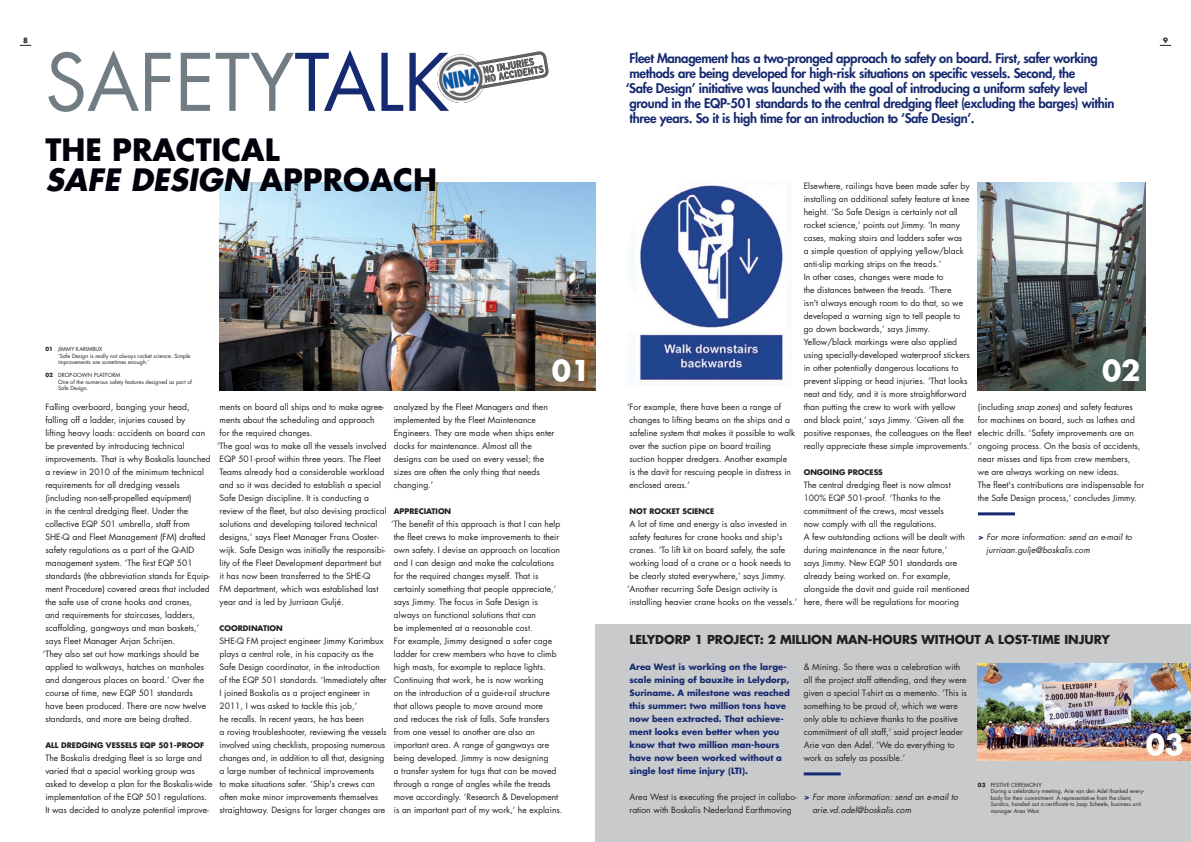
<style>
.page{position:relative;width:1191px;height:842px;background:#fff}
.page>*{position:absolute;margin:0;border:0;box-sizing:border-box;transform-origin:0 0}
.t1{font:77px "Futura Std";color:#717d83}
.t2{font:700 30px/30px "Futura Std";color:#00010a}
.t3{font:700 28px "Futura Std";color:#fff}
.t4{font:800 13px/15px "Futura Std";letter-spacing:-.025em;color:#162a71}
.t5{font:700 12px "Futura Std";letter-spacing:-.005em;color:#231f20}
.t6{font:8.5px/13px "Futura Std";color:#231f20}
.t7{font:700 8.5px/13px "Futura Std";color:#162a71}
.t8{font:italic 8.5px/13px "Futura Std";color:#231f20}
.t9{font:700 7.5px "Futura Std";color:#231f20}
.t10{font:700 7px "Futura Std";color:#231f20}
.t11{font:5.5px/6.5px "Futura Std";color:#231f20}
.s1{color:#162a71}
.s2{font-style:italic}
.s3{font-weight:700}
.s4{font-weight:700;color:#162a71}
</style>
<div class="page">
<svg style="left:1159px;top:45px;width:12px;height:1px"></svg>
<img style="left:437px;top:51px;width:111px;height:52px">
<hr style="left:978px;top:512px;width:37px;height:3px;background:#162a71">
<img style="left:219px;top:182px;width:376px;height:208px">
<div style="left:595px;top:624px;width:596px;height:218px;background:#c9cacc"></div>
<img style="left:978px;top:663px;width:213px;height:98px">
<img style="left:978px;top:182px;width:167px;height:208px">
<img style="left:639px;top:185px;width:145px;height:198px">
<hr style="left:803px;top:772px;width:37px;height:3px;background:#162a71">
<p class="t10" style="left:23px;top:37px;width:6px">8</p>
<p class="t10" style="left:1163px;top:37px;width:6px">9</p>
<h1 class="t1" style="left:45px;top:47px;width:405px">SAFETY<span class="s1">TALK</span></h1>
<p class="t4" style="left:625px;top:52px;width:490px">Fleet Management has a two-pronged approach to safety on board. First, safer working methods are being developed for high-risk situations on specific vessels. Second, the<br>‘Safe Design’ initiative was launched with the goal of introducing a uniform safety level ground in the EQP-501 standards to the central dredging fleet (excluding the barges) within three years. So it is high time for an introduction to ‘Safe Design’.</p>
<h2 class="t2" style="left:45px;top:138px;width:393px">THE PRACTICAL<br><span class="s2">SAFE DESIGN</span> APPROACH</h2>
<p class="t11" style="left:58px;top:347px;width:134px;text-indent:-13px"><span class="s3">01</span> JIMMY KARIMBUX<br>‘Safe Design is really not always rocket science. Simple improvements are sometimes enough.’</p>
<p class="t11" style="left:58px;top:373px;width:135px;text-indent:-13px"><span class="s3">02</span> DROP-DOWN PLATFORM<br>One of the numerous safety features designed as part of<br>Safe Design.</p>
<h3 class="t3" style="left:552px;top:358px;width:40px">01</h3>
<p class="t6" style="left:394px;top:401px;width:162px">analyzed by the Fleet Managers and then implemented by the Fleet Maintenance Engineers. They are made when ships enter docks for maintenance. Almost all the designs can be used on every vessel; the sizes are often the only thing that needs changing.’</p>
<p class="t9" style="left:394px;top:508px;width:59px">APPRECIATION</p>
<p class="t6" style="left:391px;top:518px;width:173px">‘The benefit of this approach is that I can help the fleet crews to make improvements to their own safety. I devise an approach on location and I can design and make the calculations for the required changes myself. That is certainly something that people appreciate,’ says Jimmy. The focus in Safe Design is always on functional solutions that can<br>be implemented at a reasonable cost.<br>For example, Jimmy designed a safer cage ladder for crew members who have to climb high masts, for example to replace lights.<br>Continuing that work, he is now working<br>on the introduction of a guide-rail structure that allows people to move around more<br>and reduces the risk of falls. Safe transfers from one vessel to another are also an important area. A range of gangways are being developed. Jimmy is now designing<br>a transfer system for tugs that can be moved through a range of angles while the treads move accordingly. ‘Research &amp; Development is an important part of my work,’ he explains.</p>
<p class="t6" style="left:217px;top:401px;width:171px">ments on board all ships and to make agree&shy;ments about the scheduling and approach<br>for the required changes.<br>‘The goal was to make all the vessels involved EQP 501-proof within three years. The Fleet Teams already had a considerable workload and so it was decided to establish a special Safe Design discipline. It is conducting a review of the fleet, but also devising practical solutions and developing tailored technical designs,’ says Fleet Manager Frans Ooster&shy;wijk. Safe Design was initially the responsibi&shy;lity of the Fleet Development department but<br>it has now been transferred to the SHE-Q<br>FM department, which was established last year and is led by Jurriaan Guljé.</p>
<p class="t9" style="left:219px;top:625px;width:65px">COORDINATION</p>
<p class="t6" style="left:219px;top:635px;width:169px">SHE-Q FM project engineer Jimmy Karimbux plays a central role, in his capacity as the Safe Design coordinator, in the introduction of the EQP 501 standards. ‘Immediately after I joined Boskalis as a project engineer in 2011, I was asked to tackle this job,’<br>he recalls. In recent years, he has been<br>a roving troubleshooter, reviewing the vessels involved using checklists, proposing numerous changes and, in addition to all that, designing a large number of technical improvements<br>to make situations safer. ‘Ship's crews can often make minor improvements themselves straightaway. Designs for larger changes are</p>
<p class="t6" style="left:43px;top:401px;width:169px">Falling overboard, banging your head, falling off a ladder, injuries caused by<br>lifting heavy loads: accidents on board can be prevented by introducing technical improvements. That is why Boskalis launched a review in 2010 of the minimum technical requirements for all dredging vessels (including non-self-propelled equipment)<br>in the central dredging fleet. Under the collective EQP 501 umbrella, staff from SHE-Q and Fleet Management (FM) drafted safety regulations as a part of the Q-AID management system. ‘The first EQP 501 standards (the abbreviation stands for Equip&shy;ment Procedure) covered areas that included the safe use of crane hooks and cranes,<br>and requirements for staircases, ladders, scaffolding, gangways and man baskets,’ says Fleet Manager Arjan Schrijen.<br>‘They also set out how markings should be applied to walkways, hatches on manholes and dangerous places on board.’ Over the course of time, new EQP 501 standards<br>have been produced. There are now twelve standards, and more are being drafted.</p>
<p class="t9" style="left:45px;top:742px;width:160px">ALL DREDGING VESSELS EQP 501-PROOF</p>
<p class="t6" style="left:45px;top:752px;width:169px">The Boskalis dredging fleet is so large and varied that a special working group was asked to develop a plan for the Boskalis-wide implementation of the EQP 501 regulations.<br>It was decided to analyze potential improve-</p>
<p class="t6" style="left:803px;top:180px;width:170px">Elsewhere, railings have been made safer by installing an additional safety feature at knee height. ‘So Safe Design is certainly not all rocket science,’ points out Jimmy. ‘In many cases, making stairs and ladders safer was<br>a simple question of applying yellow/black anti-slip marking strips on the treads.’<br>In other cases, changes were made to<br>the distances between the treads. ‘There<br>isn't always enough room to do that, so we developed a warning sign to tell people to go down backwards,’ says Jimmy.<br>Yellow/black markings were also applied using specially-developed waterproof stickers in other potentially dangerous locations to prevent slipping or head injuries. ‘That looks neat and tidy, and it is more straightforward than putting the crew to work with yellow and black paint,’ says Jimmy. ‘Given all the positive responses, the colleagues on the fleet really appreciate these simple improvements.’</p>
<p class="t9" style="left:803px;top:469px;width:81px">ONGOING PROCESS</p>
<p class="t6" style="left:803px;top:479px;width:167px">The central dredging fleet is now almost 100% EQP 501-proof. ‘Thanks to the commitment of the crews, most vessels<br>now comply with all the regulations.<br>A few outstanding actions will be dealt with during maintenance in the near future,’<br>says Jimmy. New EQP 501 standards are already being worked on. For example, alongside the davit and guide rail mentioned here, there will be regulations for mooring</p>
<h3 class="t3" style="left:1102px;top:358px;width:40px">02</h3>
<p class="t6" style="left:978px;top:401px;width:168px">(including <span class="s2">snap zones</span>) and safety features for machines on board, such as lathes and electric drills. ‘Safety improvements are an ongoing process. On the basis of accidents, near misses and tips from crew members,<br>we are always working on new ideas.<br>The fleet's contributions are indispensable for the Safe Design process,’ concludes Jimmy.</p>
<p class="t8" style="left:986px;top:531px;width:147px;text-indent:-8px"><span class="s4">&gt;</span> For more information: send an e-mail to jurriaan.gulje@boskalis.com</p>
<p class="t6" style="left:627px;top:401px;width:169px">‘For example, there have been a range of changes to lifting beams on the ships and a safeline system that makes it possible to walk over the suction pipe on board trailing suction hopper dredgers. Another example<br>is the davit for rescuing people in distress in enclosed areas.’</p>
<p class="t9" style="left:629px;top:508px;width:86px">NOT ROCKET SCIENCE</p>
<p class="t6" style="left:627px;top:518px;width:172px">A lot of time and energy is also invested in safety features for crane hooks and ship's cranes. ‘To lift kit on board safely, the safe working load of a crane or a hook needs to be clearly stated everywhere,’ says Jimmy. ‘Another recurring Safe Design activity is installing heavier crane hooks on the vessels.’</p>
<h3 class="t5" style="left:629px;top:634px;width:482px">LELYDORP 1 PROJECT: 2 MILLION MAN-HOURS WITHOUT A LOST-TIME INJURY</h3>
<p class="t7" style="left:629px;top:661px;width:162px">Area West is working on the large&shy;scale mining of bauxite in Lelydorp,<br>Suriname. A milestone was reached this summer: two million tons have now been extracted. That achieve&shy;ment looks even better when you know that two million man-hours have now been worked without a single lost time injury (LTI).</p>
<p class="t6" style="left:629px;top:791px;width:169px">Area West is executing the project in collabo&shy;ration with Boskalis Nederland Earthmoving</p>
<p class="t6" style="left:803px;top:661px;width:165px">&amp; Mining. So there was a celebration with all the project staff attending, and they were given a special T-shirt as a memento. ‘This is something to be proud of, which we were only able to achieve thanks to the positive commitment of all staff,’ said project leader Arie van den Adel. ‘We do everything to work as safely as possible.’</p>
<p class="t8" style="left:812px;top:791px;width:147px;text-indent:-9px"><span class="s4">&gt;</span> For more information: send an e-mail to arie.vd.adel@boskalis.com</p>
<h3 class="t3" style="left:1145px;top:731px;width:40px">03</h3>
<p class="t11" style="left:990px;top:782px;width:155px;text-indent:-13px"><span class="s3">03</span> FESTIVE CEREMONY<br>During a celebratory meeting, Arie van den Adel thanked every&shy;body for their commitment. A representative from the client, Suralco, handed out a certificate to Jaap Scheele, business unit manager Area West.</p>
</div>
